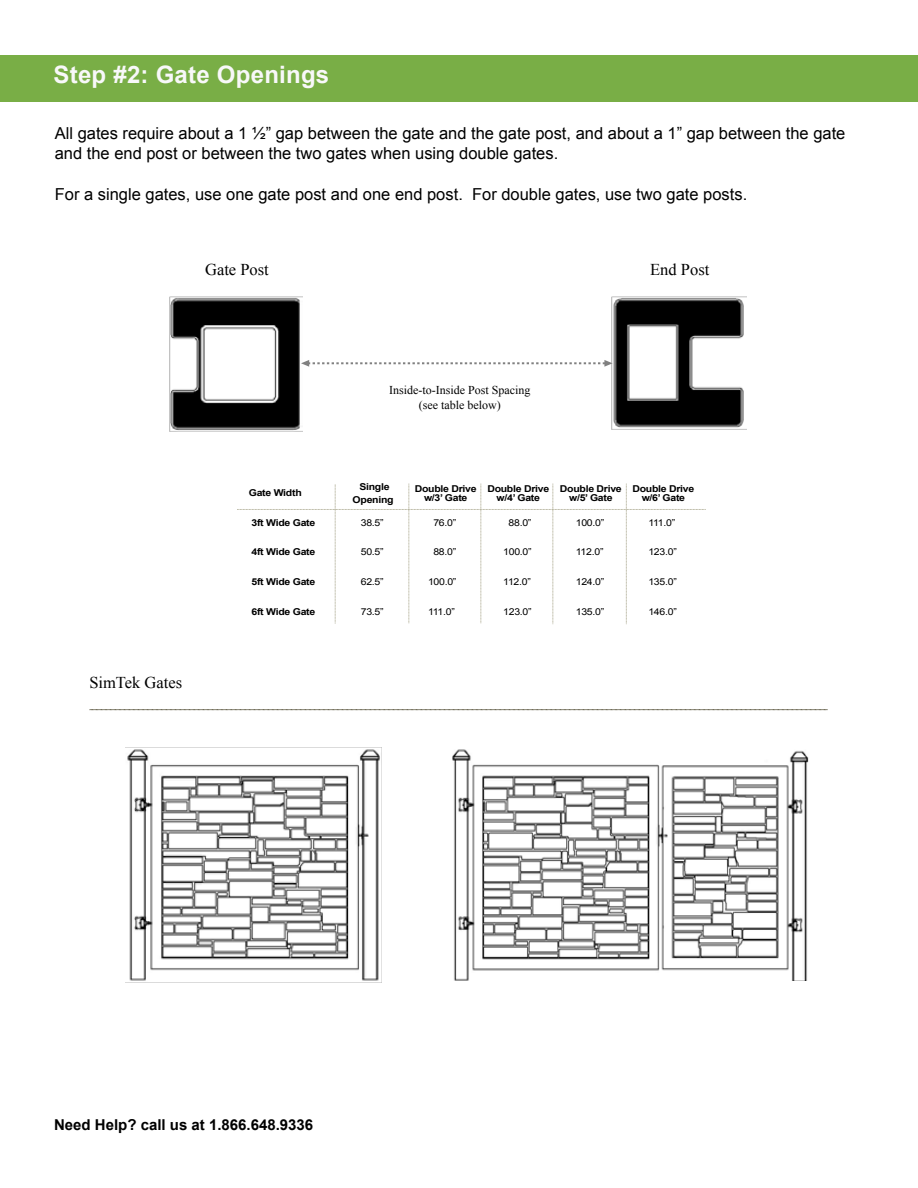
<style>
.page{position:relative;width:918px;height:1188px;background:#fff}
.page>*{position:absolute;margin:0;border:0;box-sizing:border-box;transform-origin:0 0}
.t1{font:700 24px "Arial";letter-spacing:.01em;color:#f8f8f9}
.t2{font:16.5px/19.8px "Arial";color:#000}
.t3{font:16.5px "Times New Roman";color:#000}
.t4{font:700 15px "Arial";color:#000}
.t5{font:12px/14.4px "Times New Roman";color:#000;text-align:center}
.t6{font:700 9.45px/9px "Arial";letter-spacing:-.025em;color:#000;text-align:center;scale:1.11 1}
.t7{font:9.45px "Arial";letter-spacing:-.025em;color:#000;scale:1.11 1}
</style>
<div class="page">
<div style="left:0;top:55px;width:918px;height:46px;background:#79ae46"></div>
<img style="left:169px;top:297px;width:134px;height:135px">
<img style="left:612px;top:297px;width:134px;height:133px">
<svg style="left:301px;top:360px;width:312px;height:7px"></svg>
<svg style="left:90px;top:709px;width:738px;height:1px"></svg>
<img style="left:125px;top:747px;width:257px;height:236px">
<img style="left:452px;top:749px;width:357px;height:232px">
<svg style="left:237px;top:484px;width:469px;height:140px"></svg>
<h1 class="t1" style="left:54px;top:59px;width:277px">Step #2: Gate Openings</h1>
<p class="t2" style="left:55px;top:123px;width:792px">All gates require about a 1 ½” gap between the gate and the gate post, and about a 1” gap between the gate and the end post or between the two gates when using double gates.</p>
<p class="t2" style="left:55px;top:185px;width:694px">For a single gates, use one gate post and one end post. For double gates, use two gate posts.</p>
<p class="t3" style="left:205px;top:259px;width:65px">Gate Post</p>
<p class="t3" style="left:650px;top:259px;width:61px">End Post</p>
<p class="t3" style="left:89px;top:671px;width:94px">SimTek Gates</p>
<p class="t6" style="left:249px;top:489px;width:49px">Gate Width</p>
<p class="t6" style="left:251px;top:518px;width:59px">3ft Wide Gate</p>
<p class="t6" style="left:251px;top:548px;width:59px">4ft Wide Gate</p>
<p class="t6" style="left:251px;top:577px;width:59px">5ft Wide Gate</p>
<p class="t6" style="left:251px;top:607px;width:59px">6ft Wide Gate</p>
<p class="t5" style="left:389px;top:383px;width:143px">Inside-to-Inside Post Spacing (see table below)</p>
<p class="t6" style="left:353px;top:481px;width:38px;line-height:12.6px">Single<br>Opening</p>
<p class="t7" style="left:361px;top:516px;width:22px">38.5”</p>
<p class="t7" style="left:361px;top:546px;width:22px">50.5”</p>
<p class="t7" style="left:361px;top:575px;width:22px">62.5”</p>
<p class="t7" style="left:361px;top:605px;width:22px">73.5”</p>
<p class="t6" style="left:415px;top:484px;width:57px">Double Drive w/3’ Gate</p>
<p class="t7" style="left:433px;top:516px;width:22px">76.0”</p>
<p class="t7" style="left:433px;top:546px;width:22px">88.0”</p>
<p class="t7" style="left:428px;top:575px;width:27px">100.0”</p>
<p class="t7" style="left:428px;top:605px;width:26px">111.0”</p>
<p class="t6" style="left:487px;top:484px;width:57px">Double Drive w/4’ Gate</p>
<p class="t7" style="left:509px;top:516px;width:22px">88.0”</p>
<p class="t7" style="left:503px;top:546px;width:27px">100.0”</p>
<p class="t7" style="left:503px;top:575px;width:26px">112.0”</p>
<p class="t7" style="left:503px;top:605px;width:27px">123.0”</p>
<p class="t6" style="left:560px;top:484px;width:57px">Double Drive w/5’ Gate</p>
<p class="t7" style="left:576px;top:516px;width:27px">100.0”</p>
<p class="t7" style="left:576px;top:546px;width:26px">112.0”</p>
<p class="t7" style="left:576px;top:575px;width:27px">124.0”</p>
<p class="t7" style="left:576px;top:605px;width:27px">135.0”</p>
<p class="t6" style="left:632px;top:484px;width:57px">Double Drive w/6’ Gate</p>
<p class="t7" style="left:648px;top:516px;width:26px">111.0”</p>
<p class="t7" style="left:648px;top:546px;width:27px">123.0”</p>
<p class="t7" style="left:648px;top:575px;width:27px">135.0”</p>
<p class="t7" style="left:648px;top:605px;width:27px">146.0”</p>
<p class="t4" style="left:54px;top:1115px;width:261px">Need Help? call us at 1.866.648.9336</p>
</div>
